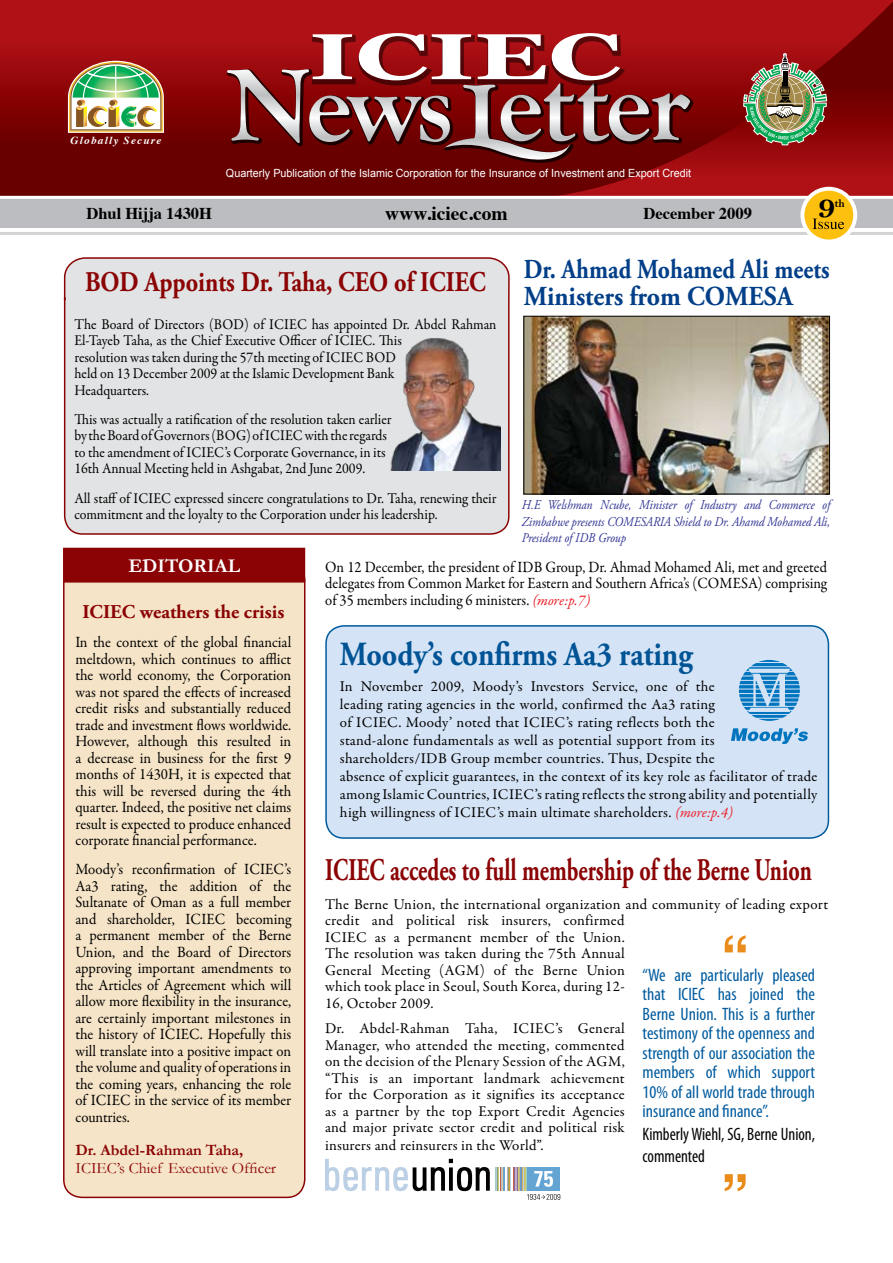
<style>
.page{position:relative;width:893px;height:1263px;background:#fff}
.page>*{position:absolute;margin:0;border:0;box-sizing:border-box;transform-origin:0 0}
.t1{font:700 33.75px "Adobe Garamond Pro";color:#005496;scale:.89 1}
.t2{font:33px "Bell MT Bold";color:#000}
.t3{font:700 31.5px "Adobe Garamond Pro";color:#8b0304;scale:.7 1}
.t4{font:700 28.5px "Adobe Garamond Pro";color:#8b0304;scale:.85 1}
.t5{font:700 27.45px/27px "Adobe Garamond Pro";color:#023f88;scale:.86 1}
.t6{font:700 19.5px "Adobe Garamond Pro";color:#8b0304}
.t7{font:700 19.5px "Times";color:#000}
.t8{font:700 19.5px "Garamond";color:#fff}
.t9{font:condensed 18px/19.5px "Myriad Pro";color:#005b9e;text-align:justify}
.t10{font:condensed 18px/22.5px "Myriad Pro";color:#000;scale:.94 1}
.t11{font:700 16.5px "Times";color:#000}
.t12{font:15.75px/16.5px "Garamond Premr Pro";color:#000;text-align:justify;scale:.94 1}
.t13{font:15.75px/16.5px "Garamond Premr Pro";color:#000;text-align:justify;scale:.93 1}
.t14{font:15.75px "Garamond";color:#8b0304}
.t15{font:700 15.75px "Garamond";color:#8b0304}
.t16{font:15px/16.5px "Garamond Premr Pro";letter-spacing:.01em;color:#000}
.t17{font:15px/16.5px "Garamond Premr Pro";letter-spacing:.01em;color:#000;scale:.93 1}
.t18{font:15px/16.5px "Garamond Premr Pro";letter-spacing:.01em;color:#000;scale:.96 1}
.t19{font:italic 13.5px/16.2px "Adobe Garamond Pro";color:#2e3192;text-align:justify;scale:.88 1}
.t20{font:11.4px "Bell MT Bold";color:#000}
.t21{font:11.25px "Arial";color:#fff;scale:.96 1}
.t22{font:italic 700 10.8px "Times";letter-spacing:.11em;color:#fff;scale:1.04 1}
.s1{font-style:italic;font-size:15px;color:#ed1c24}
.s2{font-style:italic;color:#ed1c24}
</style>
<div class="page">
<div style="left:63px;top:257px;width:447px;height:278px;background:#e2e3e4"></div>
<div style="left:326px;top:626px;width:502px;height:212px;background:#d4e3f5;border-radius:18px"></div>
<div style="left:325px;top:625px;width:504px;height:214px;border:2px solid #005b9e;border-radius:18px"></div>
<div style="left:64px;top:563px;width:241px;height:634px;background:#f5e4c7;border-radius:18px"></div>
<div style="left:63px;top:562px;width:242px;height:636px;border:2px solid #8b0304;border-radius:18px"></div>
<div style="left:63px;top:548px;width:242px;height:35px;background:#8b0304;border:2px solid #8b0304"></div>
<svg style="left:0;top:0;width:893px;height:196px;background:#950a0d"></svg>
<div style="left:0;top:198px;width:893px;height:30px;background:#bcbdc0"></div>
<hr style="left:0;top:232px;width:893px;height:3px;background:#d1d3d4">
<hr style="left:0;top:196px;width:893px;height:3px;background:#fff">
<svg style="left:800px;top:187px;width:57px;height:56px"></svg>
<div style="left:804px;top:191px;width:49px;height:49px;background:#fec00f;border-radius:50%"></div>
<svg style="left:63px;top:33px;width:766px;height:142px;background:#913835"></svg>
<svg style="left:812px;top:219px;width:32px;height:10px"></svg>
<img style="left:526px;top:318px;width:302px;height:174px">
<div style="left:524px;top:316px;width:306px;height:178px;border:1px solid #000"></div>
<svg style="left:731px;top:728px;width:77px;height:16px"></svg>
<svg style="left:739px;top:660px;width:61px;height:61px"></svg>
<svg style="left:325px;top:1159px;width:235px;height:41px"></svg>
<img style="left:382px;top:322px;width:118px;height:149px">
<svg style="left:725px;top:935px;width:21px;height:17px"></svg>
<svg style="left:725px;top:1174px;width:21px;height:17px"></svg>
<p class="t22" style="left:71px;top:130px;width:89px">Globally Secure</p>
<p class="t21" style="left:226px;top:166px;width:486px">Quarterly Publication of the Islamic Corporation for the Insurance of Investment and Export Credit</p>
<p class="t11" style="left:86px;top:197px;width:127px">Dhul Hijja 1430H</p>
<h3 class="t7" style="left:385px;top:195px;width:124px">www.iciec.com</h3>
<p class="t11" style="left:644px;top:197px;width:110px">December 2009</p>
<h2 class="t2" style="left:818px;top:186px;width:19px">9</h2>
<p class="t20" style="left:834px;top:197px;width:12px">th</p>
<h3 class="t5" style="left:524px;top:256px;width:357px">Dr. Ahmad Mohamed Ali meets<br>Ministers from COMESA</h3>
<h3 class="t4" style="left:85px;top:265px;width:473px">BOD Appoints Dr. Taha, CEO of ICIEC</h3>
<p class="t18" style="left:74px;top:316px;width:441px">The Board of Directors (BOD) of ICIEC has appointed Dr. Abdel Rahman El-Tayeb Taha, as the Chief Executive Officer of ICIEC. This<br>resolution was taken during the 57th meeting of ICIEC BOD<br>held on 13 December 2009 at the Islamic Development Bank<br>Headquarters.</p>
<p class="t17" style="left:74px;top:411px;width:343px">This was actually a ratification of the resolution taken earlier by the Board of Governors (BOG) of ICIEC with the regards to the amendment of ICIEC’s Corporate Governance, in its 16th Annual Meeting held in Ashgabat, 2nd June 2009.</p>
<p class="t17" style="left:74px;top:490px;width:455px">All staff of ICIEC expressed sincere congratulations to Dr. Taha, renewing their commitment and the loyalty to the Corporation under his leadership.</p>
<p class="t13" style="left:325px;top:559px;width:541px">On 12 December, the president of IDB Group, Dr. Ahmad Mohamed Ali, met and greeted delegates from Common Market for Eastern and Southern Africa’s (COMESA) comprising of 35 members including 6 ministers. <span class="s1">(more:p.7)</span></p>
<p class="t19" style="left:522px;top:497px;width:352px">H.E Welshman Ncube, Minister of Industry and Commerce of Zimbabwe presents COMESARIA Shield to Dr. Ahamd Mohamed Ali, President of IDB Group</p>
<h3 class="t8" style="left:128px;top:554px;width:113px">EDITORIAL</h3>
<h3 class="t6" style="left:82px;top:600px;width:203px">ICIEC weathers the crisis</h3>
<p class="t12" style="left:75px;top:634px;width:231px">In the context of the global financial meltdown, which continues to afflict the world economy, the Corporation was not spared the effects of increased credit risks and substantially reduced trade and investment flows worldwide.<br>However, although this resulted in a decrease in business for the first 9 months of 1430H, it is expected that this will be reversed during the 4th quarter. Indeed, the positive net claims result is expected to produce enhanced corporate financial performance.</p>
<p class="t12" style="left:75px;top:861px;width:231px">Moody’s reconfirmation of ICIEC’s Aa3 rating, the addition of the Sultanate of Oman as a full member and shareholder, ICIEC becoming a permanent member of the Berne Union, and the Board of Directors approving important amendments to the Articles of Agreement which will allow more flexibility in the insurance, are certainly important milestones in the history of ICIEC. Hopefully this will translate into a positive impact on the volume and quality of operations in the coming years, enhancing the role of ICIEC in the service of its member countries.</p>
<p class="t15" style="left:75px;top:1141px;width:169px">Dr. Abdel-Rahman Taha,</p>
<p class="t14" style="left:75px;top:1159px;width:202px">ICIEC’s Chief Executive Officer</p>
<h1 class="t1" style="left:340px;top:634px;width:398px">Moody’s confirms Aa3 rating</h1>
<p class="t16" style="left:340px;top:678px;width:479px;line-height:18px">In November 2009, Moody’s Investors Service, one of the<br>leading rating agencies in the world, confirmed the Aa3 rating<br>of ICIEC. Moody’ noted that ICIEC’s rating reflects both the<br>stand-alone fundamentals as well as potential support from its shareholders/IDB Group member countries. Thus, Despite the<br>absence of explicit guarantees, in the context of its key role as facilitator of trade among Islamic Countries, ICIEC’s rating reflects the strong ability and potentially high willingness of ICIEC’s main ultimate shareholders. <span class="s2">(more:p.4)</span></p>
<h3 class="t3" style="left:325px;top:851px;width:697px">ICIEC accedes to full membership of the Berne Union</h3>
<p class="t16" style="left:325px;top:896px;width:505px">The Berne Union, the international organization and community of leading export credit and political risk insurers, confirmed<br>ICIEC as a permanent member of the Union.<br>The resolution was taken during the 75th Annual<br>General Meeting (AGM) of the Berne Union<br>which took place in Seoul, South Korea, during 12-<br>16, October 2009.</p>
<p class="t16" style="left:325px;top:1020px;width:301px;text-align:justify">Dr. Abdel-Rahman Taha, ICIEC’s General Manager, who attended the meeting, commented on the decision of the Plenary Session of the AGM, “This is an important landmark achievement for the Corporation as it signifies its acceptance as a partner by the top Export Credit Agencies and major private sector credit and political risk</p>
<p class="t16" style="left:325px;top:1138px;width:220px">insurers and reinsurers in the World”.</p>
<p class="t9" style="left:642px;top:965px;width:174px">“We are particularly pleased that ICIEC has joined the Berne Union. This is a further testimony of the openness and strength of our association the members of which support 10% of all world trade through insurance and finance”.</p>
<p class="t10" style="left:642px;top:1122px;width:185px">Kimberly Wiehl, SG, Berne Union, commented</p>
</div>
